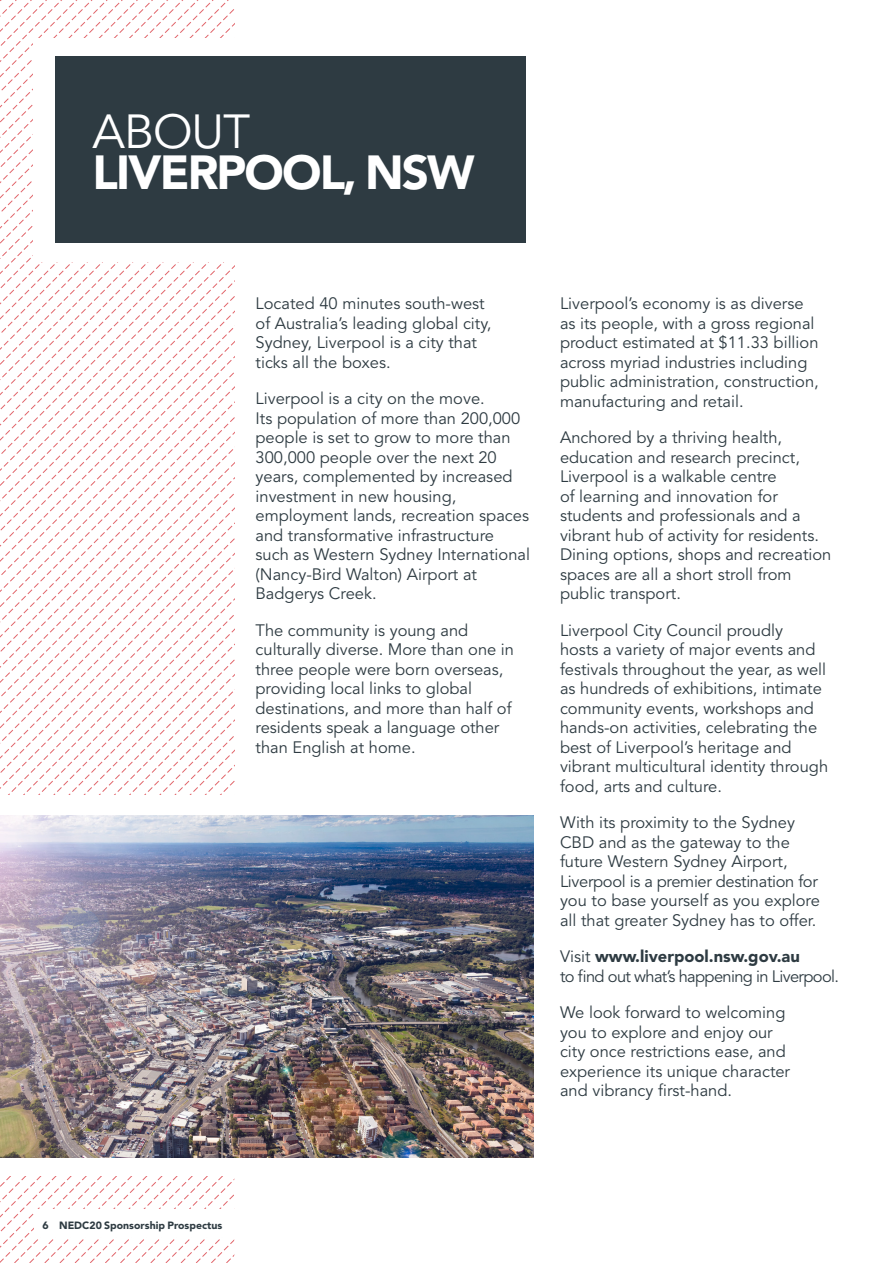
<style>
.page{position:relative;width:893px;height:1263px;background:#fff}
.page>*{position:absolute;margin:0;border:0;box-sizing:border-box;transform-origin:0 0}
.t1{font:900 47.4px "Avenir LT Std";letter-spacing:-.04em;color:#fff}
.t2{font:47.4px "Avenir LT Std";letter-spacing:-.02em;color:#fff}
.t3{font:16.5px/19.5px "Avenir LT Std";color:#2e3b42}
.t4{font:16.5px/19.5px "Avenir LT Std";letter-spacing:-.04em;color:#2e3b42}
.t5{font:900 10.5px "Avenir LT Std";color:#2e3b42}
.s1{font-weight:900}
</style>
<div class="page">
<svg style="left:0;top:0;width:203px;height:794px"></svg>
<svg style="left:0;top:1176px;width:234px;height:87px"></svg>
<div style="left:33px;top:38px;width:514px;height:223px;background:#fff"></div>
<div style="left:55px;top:56px;width:471px;height:187px;background:#2e3b42"></div>
<img style="left:0;top:815px;width:534px;height:343px">
<h1 class="t2" style="left:92px;top:104px;width:159px">ABOUT</h1>
<h1 class="t1" style="left:92px;top:143px;width:384px">LIVERPOOL, NSW</h1>
<p class="t3" style="left:256px;top:294px;width:237px">Located 40 minutes south-west of Australia’s leading global city,<br>Sydney, Liverpool is a city that ticks all the boxes.</p>
<p class="t3" style="left:256px;top:389px;width:276px">Liverpool is a city on the move.<br>Its population of more than 200,000 people is set to grow to more than<br>300,000 people over the next 20 years, complemented by increased investment in new housing, employment lands, recreation spaces and transformative infrastructure such as Western Sydney International (Nancy-Bird Walton) Airport at<br>Badgerys Creek.</p>
<p class="t3" style="left:256px;top:621px;width:260px">The community is young and culturally diverse. More than one in three people were born overseas, providing local links to global destinations, and more than half of residents speak a language other than English at home.</p>
<p class="t3" style="left:560px;top:294px;width:260px">Liverpool’s economy is as diverse as its people, with a gross regional product estimated at $11.33 billion across myriad industries including public administration, construction, manufacturing and retail.</p>
<p class="t3" style="left:560px;top:428px;width:273px">Anchored by a thriving health, education and research precinct,<br>Liverpool is a walkable centre<br>of learning and innovation for students and professionals and a vibrant hub of activity for residents.<br>Dining options, shops and recreation spaces are all a short stroll from public transport.</p>
<p class="t3" style="left:560px;top:621px;width:270px">Liverpool City Council proudly<br>hosts a variety of major events and festivals throughout the year, as well as hundreds of exhibitions, intimate community events, workshops and hands-on activities, celebrating the best of Liverpool’s heritage and vibrant multicultural identity through food, arts and culture.</p>
<p class="t3" style="left:560px;top:813px;width:261px">With its proximity to the Sydney CBD and as the gateway to the future Western Sydney Airport, Liverpool is a premier destination for you to base yourself as you explore all that greater Sydney has to offer.</p>
<p class="t4" style="left:560px;top:947px;width:280px">Visit <span class="s1">www.liverpool.nsw.gov.au<br></span>to find out what’s happening in Liverpool.</p>
<p class="t3" style="left:560px;top:1003px;width:232px">We look forward to welcoming you to explore and enjoy our city once restrictions ease, and experience its unique character and vibrancy first-hand.</p>
<p class="t5" style="left:43px;top:1219px;width:181px">6 NEDC20 Sponsorship Prospectus</p>
</div>
